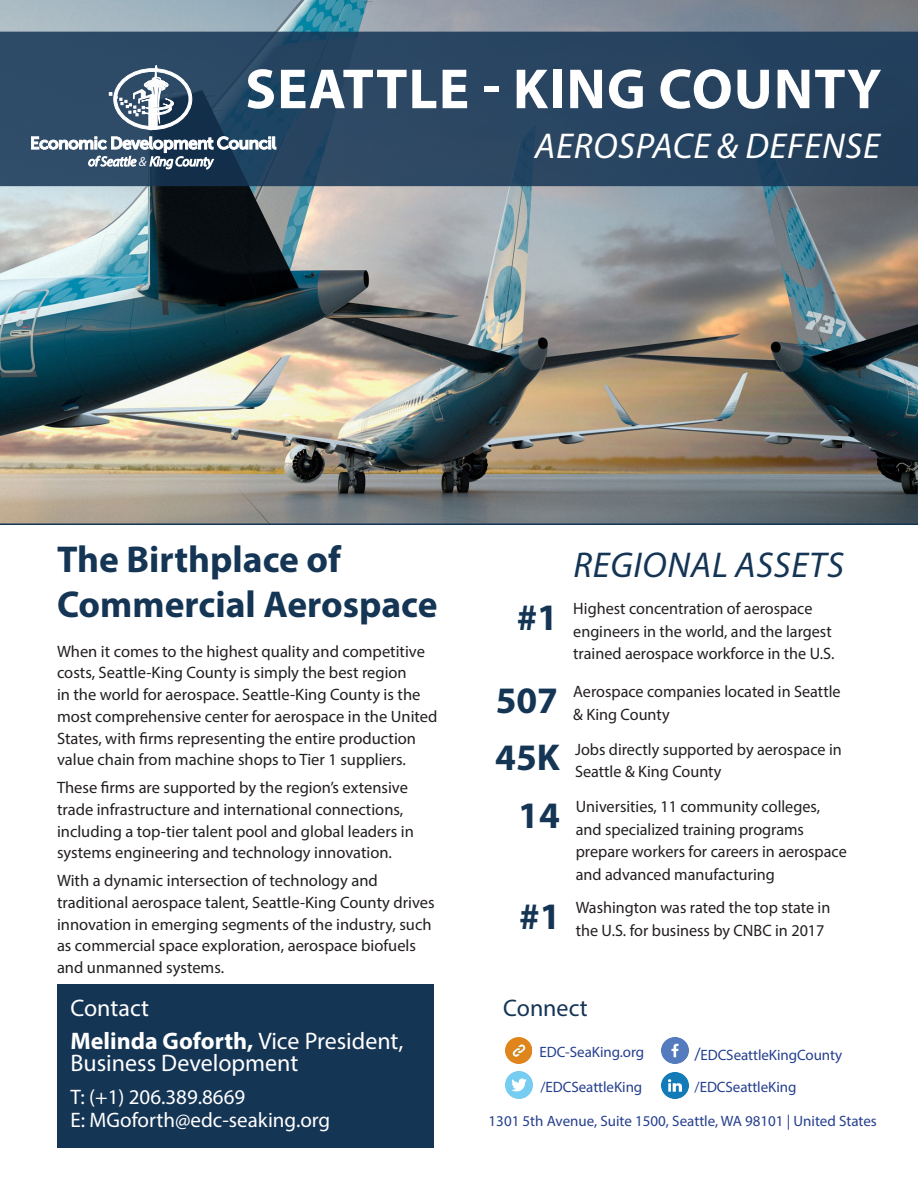
<style>
.page{position:relative;width:918px;height:1188px;background:#fff}
.page>*{position:absolute;margin:0;border:0;box-sizing:border-box;transform-origin:0 0}
.t1{font:700 57px "Myriad Pro";letter-spacing:.02em;color:#fff}
.t2{font:700 37.5px "Myriad Pro";color:#153555}
.t3{font:italic 36px "Myriad Pro";letter-spacing:.02em;color:#fff}
.t4{font:italic 36px "Myriad Pro";letter-spacing:.02em;color:#153555}
.t5{font:24px/22.5px "Myriad Pro";color:#fff}
.t6{font:24px "Myriad Pro";color:#153555}
.t7{font:21px "Myriad Pro";color:#fff}
.t8{font:16.5px/21.8px "Myriad Pro";color:#231f20}
.t9{font:15px "Myriad Pro";letter-spacing:-.005em;color:#253f8e}
.t10{font:italic 13.35px "Myriad Pro";color:#fff}
.s1{font-weight:700}
.s2{font-size:18px}
</style>
<div class="page">
<img style="left:0;top:0;width:918px;height:525px">
<div style="left:57px;top:984px;width:377px;height:164px;background:#153555"></div>
<svg style="left:0;top:32px;width:918px;height:154px;background:#274460"></svg>
<svg style="left:109px;top:65px;width:83px;height:65px"></svg>
<svg style="left:31px;top:136px;width:245px;height:33px"></svg>
<div style="left:503px;top:1070px;width:31px;height:30px;border:2px solid #fff;border-radius:50%"></div>
<img style="left:505px;top:1072px;width:27px;height:26px">
<div style="left:660px;top:1070px;width:31px;height:30px;border:2px solid #fff;border-radius:50%"></div>
<img style="left:661px;top:1072px;width:27px;height:26px">
<div style="left:503px;top:1035px;width:31px;height:31px;border:2px solid #fff;border-radius:50%"></div>
<img style="left:505px;top:1038px;width:27px;height:25px">
<div style="left:660px;top:1035px;width:31px;height:31px;border:2px solid #fff;border-radius:50%"></div>
<img style="left:662px;top:1037px;width:27px;height:26px">
<p class="t10" style="left:139px;top:154px;width:9px">&amp;</p>
<p class="t1" style="left:245px;top:52px;width:638px">SEATTLE - KING COUNTY</p>
<p class="t3" style="left:535px;top:123px;width:347px">AEROSPACE &amp; DEFENSE</p>
<p class="t2" style="left:57px;top:535px;width:285px">The Birthplace of</p>
<p class="t2" style="left:57px;top:580px;width:382px">Commercial Aerospace</p>
<p class="t8" style="left:57px;top:640px;width:382px">When it comes to the highest quality and competitive costs, Seattle-King County is simply the best region<br>in the world for aerospace. Seattle-King County is the most comprehensive center for aerospace in the United States, with firms representing the entire production value chain from machine shops to Tier 1 suppliers.</p>
<p class="t8" style="left:57px;top:776px;width:358px">These firms are supported by the region’s extensive trade infrastructure and international connections, including a top-tier talent pool and global leaders in systems engineering and technology innovation.</p>
<p class="t8" style="left:57px;top:869px;width:379px">With a dynamic intersection of technology and traditional aerospace talent, Seattle-King County drives innovation in emerging segments of the industry, such as commercial space exploration, aerospace biofuels and unmanned systems.</p>
<p class="t5" style="left:70px;top:996px;width:80px">Contact</p>
<p class="t5" style="left:70px;top:1029px;width:334px"><span class="s1">Melinda Goforth,</span> Vice President,<br>Business Development</p>
<p class="t7" style="left:70px;top:1084px;width:176px">T: (+1) 206.389.8669</p>
<p class="t7" style="left:70px;top:1107px;width:261px">E: MGoforth@edc-seaking.org</p>
<p class="t4" style="left:574px;top:542px;width:272px">REGIONAL ASSETS</p>
<p class="t2" style="left:517px;top:593px;width:43px">#1</p>
<p class="t8" style="left:573px;top:597px;width:263px;line-height:22.5px">Highest concentration of aerospace engineers in the world, and the largest trained aerospace workforce in the U.S.</p>
<p class="t2" style="left:496px;top:676px;width:64px">507</p>
<p class="t8" style="left:573px;top:680px;width:269px;line-height:22.5px">Aerospace companies located in Seattle &amp; King County</p>
<p class="t2" style="left:495px;top:733px;width:66px">45K</p>
<p class="t8" style="left:575px;top:738px;width:268px;line-height:22.5px">Jobs directly supported by aerospace in<br>Seattle &amp; King County</p>
<p class="t2" style="left:518px;top:791px;width:43px">14</p>
<p class="t8" style="left:576px;top:795px;width:273px;line-height:22.5px">Universities, 11 community colleges, and specialized training programs prepare workers for careers in aerospace and advanced manufacturing</p>
<p class="t2" style="left:519px;top:892px;width:43px">#1</p>
<p class="t8" style="left:576px;top:896px;width:256px;line-height:22.5px">Washington was rated the top state in the U.S. for business by CNBC in 2017</p>
<p class="t6" style="left:503px;top:993px;width:86px">Connect</p>
<p class="t9" style="left:539px;top:1043px;width:106px">EDC-SeaKing.org</p>
<p class="t9" style="left:694px;top:1045px;width:149px"><span class="s2">/</span>EDCSeattleKingCounty</p>
<p class="t9" style="left:541px;top:1078px;width:103px">/EDCSeattleKing</p>
<p class="t9" style="left:695px;top:1078px;width:103px">/EDCSeattleKing</p>
<p class="t9" style="left:489px;top:1112px;width:390px">1301 5th Avenue, Suite 1500, Seattle, WA 98101 | United States</p>
</div>
